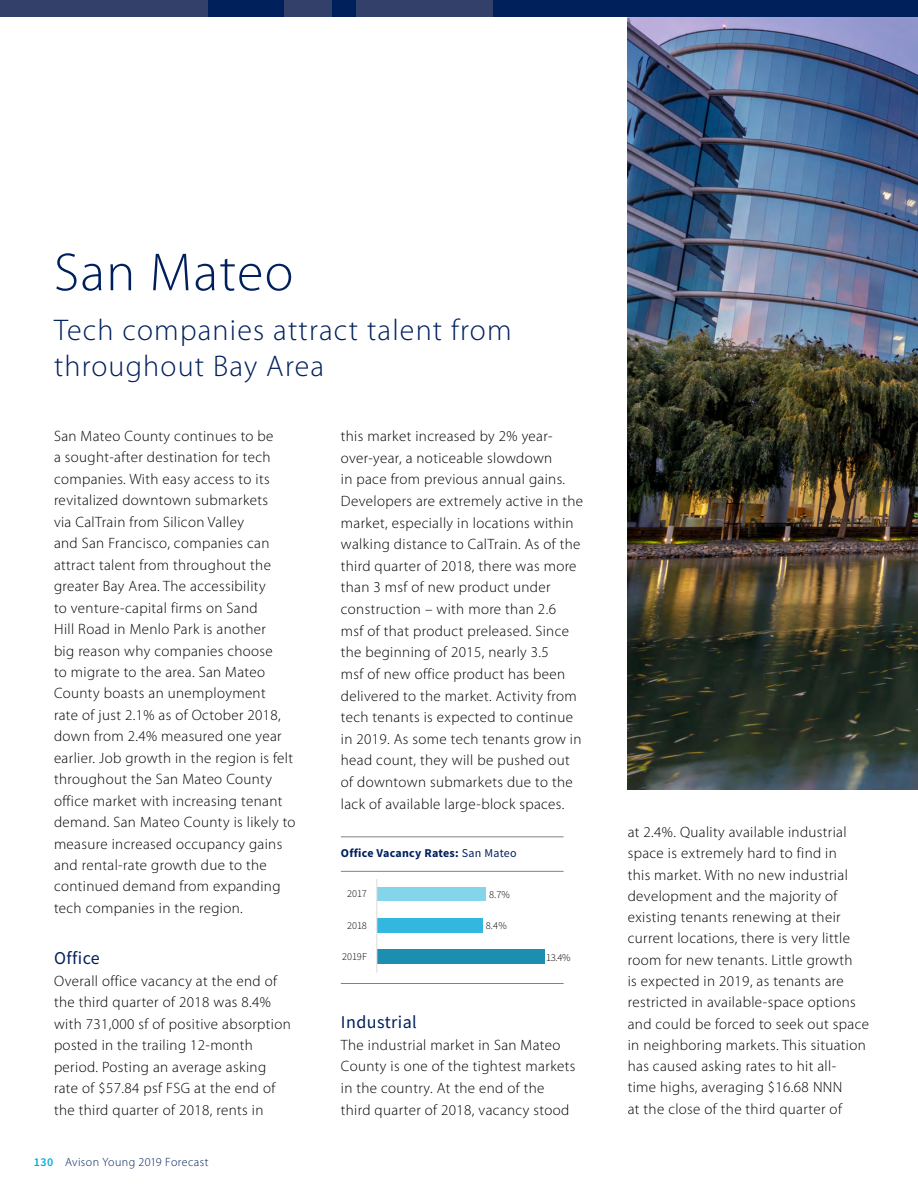
<style>
.page{position:relative;width:918px;height:1188px;background:#fff}
.page>*{position:absolute;margin:0;border:0;box-sizing:border-box;transform-origin:0 0}
.t1{font:300 54px "Myriad Pro";letter-spacing:.025em;color:#00205c}
.t2{font:300 30px/36px "Myriad Pro";letter-spacing:.04em;color:#00205c}
.t3{font:18px "Source Sans Pro";letter-spacing:.025em;color:#00205c}
.t4{font:300 15px/21.5px "Myriad Pro";letter-spacing:.025em;color:#000}
.t5{font:700 12px "Source Sans Pro";letter-spacing:.025em;color:#00205c}
.t6{font:300 12px "Myriad Pro";letter-spacing:.035em;color:#00205c}
.t7{font:300 10.5px "Source Sans Pro";color:#000}
.s1{font-family:"Source Sans Pro";font-weight:600;color:#00acd8}
.s2{font-weight:400}
</style>
<div class="page">
<div style="left:0;top:0;width:918px;height:16px;background:#00205c"></div>
<div style="left:284px;top:0;width:47px;height:16px;background:#334069"></div>
<div style="left:0;top:0;width:207px;height:16px;background:#334069"></div>
<div style="left:356px;top:0;width:136px;height:16px;background:#334069"></div>
<img style="left:607px;top:16px;width:311px;height:774px">
<hr style="left:341px;top:836px;width:223px;height:1px;background:#808285">
<hr style="left:341px;top:871px;width:223px;height:1px;background:#808285">
<hr style="left:341px;top:983px;width:223px;height:1px;background:#808285">
<div style="left:377px;top:888px;width:109px;height:13px;background:#84d4ec"></div>
<div style="left:377px;top:919px;width:106px;height:14px;background:#32b8df"></div>
<div style="left:377px;top:950px;width:167px;height:14px;background:#1c8fb1"></div>
<hr style="left:377px;top:879px;width:1px;height:93px;background:#d9d9d9">
<h1 class="t1" style="left:54px;top:240px;width:241px">San Mateo</h1>
<h2 class="t2" style="left:54px;top:311px;width:459px">Tech companies attract talent from throughout Bay Area</h2>
<p class="t4" style="left:54px;top:425px;width:243px">San Mateo County continues to be<br>a sought-after destination for tech companies. With easy access to its revitalized downtown submarkets<br>via CalTrain from Silicon Valley<br>and San Francisco, companies can attract talent from throughout the greater Bay Area. The accessibility<br>to venture-capital firms on Sand<br>Hill Road in Menlo Park is another<br>big reason why companies choose<br>to migrate to the area. San Mateo County boasts an unemployment<br>rate of just 2.1% as of October 2018, down from 2.4% measured one year earlier. Job growth in the region is felt throughout the San Mateo County office market with increasing tenant demand. San Mateo County is likely to measure increased occupancy gains and rental-rate growth due to the continued demand from expanding tech companies in the region.</p>
<p class="t3" style="left:54px;top:947px;width:47px">Office</p>
<p class="t4" style="left:54px;top:970px;width:238px">Overall office vacancy at the end of the third quarter of 2018 was 8.4% with 731,000 sf of positive absorption posted in the trailing 12-month period. Posting an average asking rate of $57.84 psf FSG at the end of the third quarter of 2018, rents in</p>
<p class="t6" style="left:34px;top:1155px;width:176px"><span class="s1">130</span> Avison Young 2019 Forecast</p>
<p class="t4" style="left:341px;top:425px;width:244px">this market increased by 2% year&shy;over-year, a noticeable slowdown<br>in pace from previous annual gains.<br>Developers are extremely active in the market, especially in locations within walking distance to CalTrain. As of the third quarter of 2018, there was more than 3 msf of new product under construction – with more than 2.6<br>msf of that product preleased. Since the beginning of 2015, nearly 3.5<br>msf of new office product has been delivered to the market. Activity from tech tenants is expected to continue in 2019. As some tech tenants grow in head count, they will be pushed out of downtown submarkets due to the lack of available large-block spaces.</p>
<p class="t5" style="left:341px;top:845px;width:177px">Office Vacancy Rates: <span class="s2">San Mateo</span></p>
<p class="t7" style="left:489px;top:888px;width:22px">8.7%</p>
<p class="t7" style="left:486px;top:919px;width:22px">8.4%</p>
<p class="t7" style="left:546px;top:951px;width:26px">13.4%</p>
<p class="t7" style="left:347px;top:887px;width:21px">2017</p>
<p class="t7" style="left:347px;top:919px;width:21px">2018</p>
<p class="t7" style="left:342px;top:950px;width:26px">2019F</p>
<p class="t3" style="left:341px;top:1011px;width:78px">Industrial</p>
<p class="t4" style="left:341px;top:1034px;width:236px">The industrial market in San Mateo County is one of the tightest markets in the country. At the end of the third quarter of 2018, vacancy stood</p>
<p class="t4" style="left:628px;top:821px;width:243px">at 2.4%. Quality available industrial space is extremely hard to find in<br>this market. With no new industrial development and the majority of existing tenants renewing at their current locations, there is very little room for new tenants. Little growth<br>is expected in 2019, as tenants are restricted in available-space options and could be forced to seek out space in neighboring markets. This situation has caused asking rates to hit all-<br>time highs, averaging $16.68 NNN<br>at the close of the third quarter of</p>
</div>
